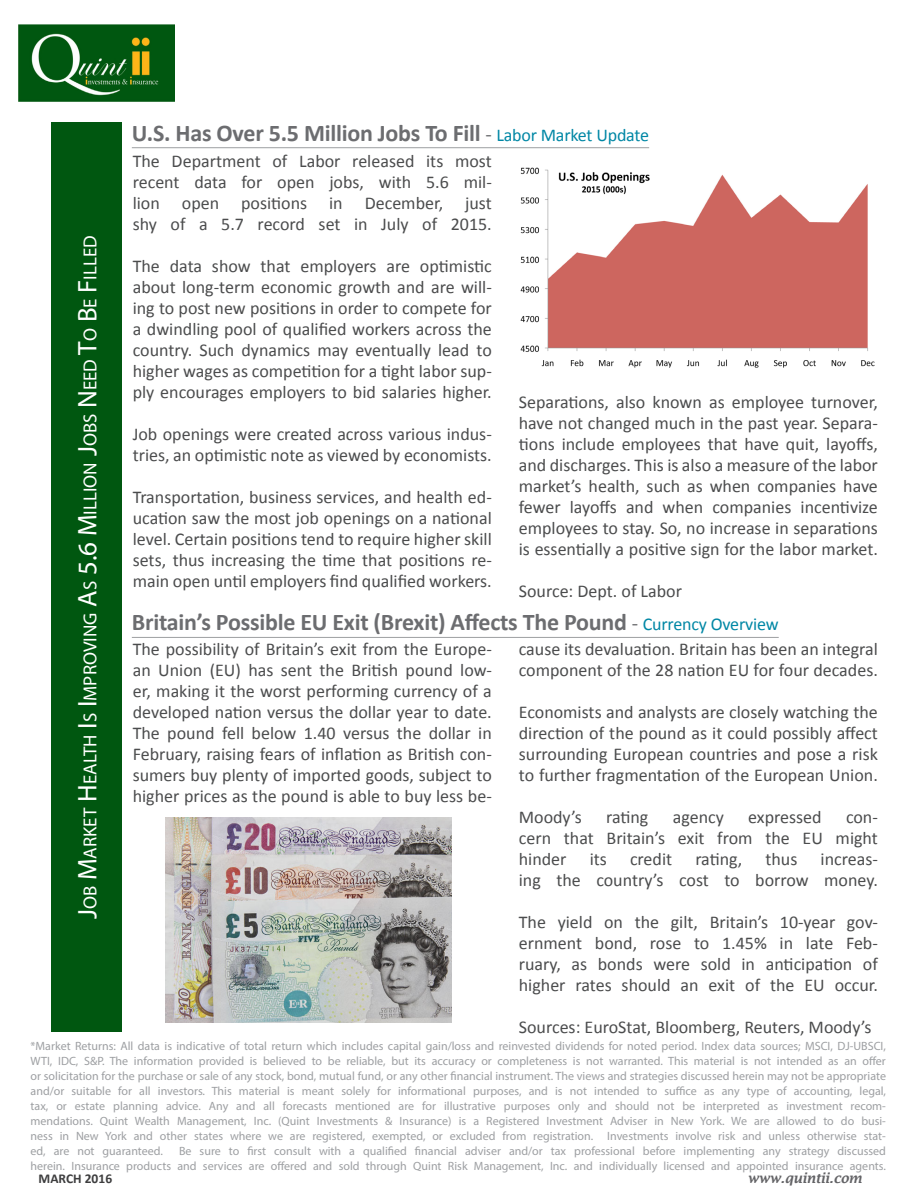
<style>
.page{position:relative;width:918px;height:1188px;background:#fff}
.page>*{position:absolute;margin:0;border:0;box-sizing:border-box;transform-origin:0 0}
.Header_Underline{font:700 24px "Calibri";letter-spacing:-.01em;color:#6c6d70}
.t1{font:18.9px "Myriad Pro";color:#fff}
.t2{font:18px/21px "Calibri";color:#4b4c4d;text-align:justify}
.t3{font:italic 600 13.5px "Lucida Fax";letter-spacing:-.02em;color:#636366}
.t4{font:700 13.5px "Calibri";color:#3e3e3f}
.t5{font:12px/15px "Myriad Pro";color:#9d9fa2;text-align:justify}
.s1{font-size:27px}
.s2{font-weight:400;font-size:21px}
.s3{font-weight:400;font-size:18px;color:#0087a5}
</style>
<div class="page">
<img style="left:18px;top:24px;width:157px;height:78px">
<div style="left:51px;top:123px;width:70px;height:909px;background:#005710"></div>
<hr style="left:132px;top:147px;width:517px;height:1px;background:#9d9fa2">
<img style="left:520px;top:167px;width:355px;height:201px">
<hr style="left:132px;top:637px;width:647px;height:1px;background:#9d9fa2">
<img style="left:166px;top:818px;width:286px;height:205px">
<p class="t1" style="left:79px;top:919px;width:685px;rotate:-90deg"><span class="s1">J</span>ob <span class="s1">M</span>arket <span class="s1">H</span>ealth <span class="s1">I</span> s <span class="s1">I</span> mproving <span class="s1">A</span>s <span class="s1">5.6 M</span> illion <span class="s1">J</span>obs <span class="s1">N</span> eed <span class="s1">T</span>o <span class="s1">B</span>e <span class="s1">F</span>illed</p>
<p class="Header_Underline" style="left:132px;top:118px;width:519px">U.S. Has Over 5.5 Million Jobs To Fill <span class="s2">-</span> <span class="s3">Labor Market Update</span></p>
<p class="t2" style="left:133px;top:149px;width:361px">The Department of Labor released its most recent data for open jobs, with 5.6 mil&shy;lion open positions in December, just shy of a 5.7 record set in July of 2015.</p>
<p class="t2" style="left:133px;top:254px;width:361px">The data show that employers are optimistic about long-term economic growth and are will&shy;ing to post new positions in order to compete for a dwindling pool of qualified workers across the country. Such dynamics may eventually lead to higher wages as competition for a tight labor sup&shy;ply encourages employers to bid salaries higher.</p>
<p class="t2" style="left:133px;top:422px;width:361px">Job openings were created across various indus&shy;tries, an optimistic note as viewed by economists.</p>
<p class="t2" style="left:133px;top:485px;width:361px">Transportation, business services, and health ed&shy;ucation saw the most job openings on a national level. Certain positions tend to require higher skill sets, thus increasing the time that positions re&shy;main open until employers find qualified workers.</p>
<p class="t2" style="left:519px;top:391px;width:361px">Separations, also known as employee turnover, have not changed much in the past year. Separa&shy;tions include employees that have quit, layoffs, and discharges. This is also a measure of the labor market’s health, such as when companies have fewer layoffs and when companies incentivize employees to stay. So, no increase in separations is essentially a positive sign for the labor market.</p>
<p class="t2" style="left:519px;top:580px;width:165px">Source: Dept. of Labor</p>
<p class="Header_Underline" style="left:132px;top:607px;width:648px">Britain’s Possible EU Exit (Brexit) Affects The Pound <span class="s2">-</span> <span class="s3">Currency Overview</span></p>
<p class="t2" style="left:133px;top:637px;width:361px">The possibility of Britain’s exit from the Europe&shy;an Union (EU) has sent the British pound low&shy;er, making it the worst performing currency of a developed nation versus the dollar year to date.<br>The pound fell below 1.40 versus the dollar in February, raising fears of inflation as British con&shy;sumers buy plenty of imported goods, subject to higher prices as the pound is able to buy less be-</p>
<p class="t2" style="left:519px;top:637px;width:361px">cause its devaluation. Britain has been an integral component of the 28 nation EU for four decades.</p>
<p class="t2" style="left:519px;top:700px;width:361px">Economists and analysts are closely watching the direction of the pound as it could possibly affect surrounding European countries and pose a risk to further fragmentation of the European Union.</p>
<p class="t2" style="left:519px;top:805px;width:64px">Moody’s</p>
<p class="t2" style="left:606px;top:805px;width:44px">rating</p>
<p class="t2" style="left:673px;top:805px;width:53px">agency</p>
<p class="t2" style="left:748px;top:805px;width:75px">expressed</p>
<p class="t2" style="left:519px;top:805px;width:361px;text-indent:327px">con&shy;cern that Britain’s exit from the EU might hinder</p>
<p class="t2" style="left:590px;top:847px;width:19px">its</p>
<p class="t2" style="left:630px;top:847px;width:44px">credit</p>
<p class="t2" style="left:695px;top:847px;width:49px">rating,</p>
<p class="t2" style="left:765px;top:847px;width:33px">thus</p>
<p class="t2" style="left:519px;top:847px;width:361px;text-align:right">increas-<br>ing the country’s cost to borrow money.</p>
<p class="t2" style="left:519px;top:910px;width:361px">The yield on the gilt, Britain’s 10-year gov&shy;ernment bond, rose to 1.45% in late Feb&shy;ruary, as bonds were sold in anticipation of higher rates should an exit of the EU occur.</p>
<p class="t2" style="left:519px;top:1015px;width:354px">Sources: EuroStat, Bloomberg, Reuters, Moody’s</p>
<p class="t5" style="left:31px;top:1038px;width:857px">*Market Returns: All data is indicative of total return which includes capital gain/loss and reinvested dividends for noted period. Index data sources; MSCI, DJ-UBSCI, WTI, IDC, S&amp;P. The information provided is believed to be reliable, but its accuracy or completeness is not warranted. This material is not intended as an offer or solicitation for the purchase or sale of any stock, bond, mutual fund, or any other financial instrument. The views and strategies discussed herein may not be appropriate and/or suitable for all investors. This material is meant solely for informational purposes, and is not intended to suffice as any type of accounting, legal, tax, or estate planning advice. Any and all forecasts mentioned are for illustrative purposes only and should not be interpreted as investment recom&shy;mendations. Quint Wealth Management, Inc. (Quint Investments &amp; Insurance) is a Registered Investment Adviser in New York. We are allowed to do busi&shy;ness in New York and other states where we are registered, exempted, or excluded from registration. Investments involve risk and unless otherwise stat&shy;ed, are not guaranteed.</p>
<p class="t5" style="left:31px;top:1143px;width:857px;text-align:right">Be sure to first consult with a qualified financial adviser and/or tax professional before implementing any strategy discussed<br>herein. Insurance products and services are offered and sold through Quint Risk Management, Inc. and individually licensed and appointed insurance agents.</p>
<p class="t4" style="left:39px;top:1170px;width:75px">MARCH 2016</p>
<p class="t3" style="left:747px;top:1171px;width:116px">www.quintii.com</p>
</div>
